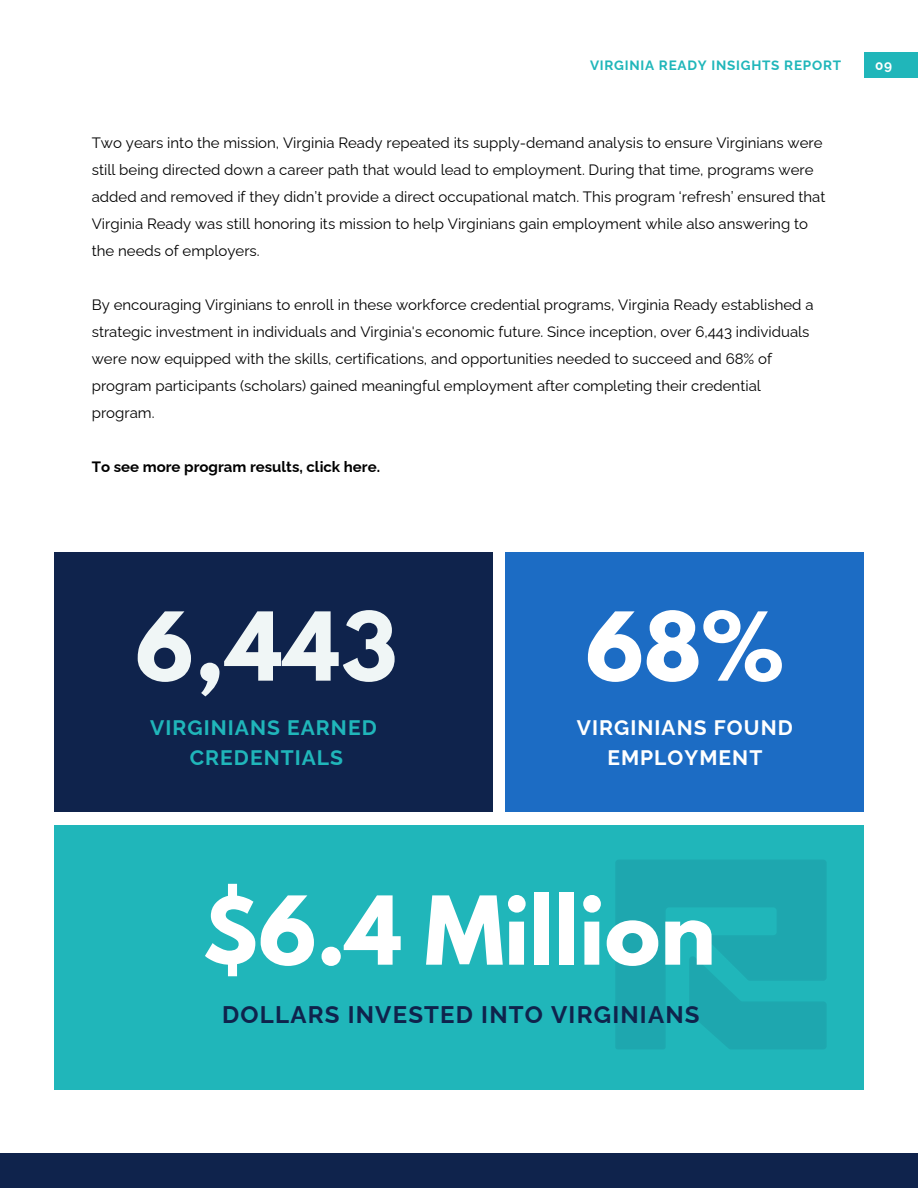
<style>
.page{position:relative;width:918px;height:1188px;background:#fff}
.page>*{position:absolute;margin:0;border:0;box-sizing:border-box;transform-origin:0 0}
.t1{font:700 84px "League Spartan";color:#fff}
.t2{font:700 84px "League Spartan";color:#f0f6f6}
.t3{font:700 24px "Raleway";letter-spacing:.05em;color:#0f234c}
.t4{font:700 21px/29.2px "Raleway";letter-spacing:.05em;color:#20b6ba;text-align:center}
.t5{font:700 21px/29.2px "Raleway";letter-spacing:.05em;color:#fff;text-align:center}
.t6{font:15px/27px "Raleway";color:#000}
.t7{font:700 15px "Raleway";color:#000}
.t8{font:700 13.5px "Raleway";letter-spacing:.055em;color:#20b6ba}
.t9{font:700 13.5px "Raleway";color:#fff}
</style>
<div class="page">
<div style="left:54px;top:825px;width:810px;height:264px;background:#20b6ba"></div>
<div style="left:54px;top:552px;width:439px;height:260px;background:#0f234c"></div>
<div style="left:506px;top:552px;width:358px;height:260px;background:#1c6cc4"></div>
<div style="left:864px;top:52px;width:54px;height:26px;background:#20b6ba"></div>
<div style="left:0;top:1153px;width:918px;height:35px;background:#0f234c"></div>
<p class="t8" style="left:590px;top:57px;width:253px">VIRGINIA READY INSIGHTS REPORT</p>
<h1 class="t9" style="left:875px;top:57px;width:18px">09</h1>
<h4 class="t6" style="left:92px;top:129px;width:735px">Two years into the mission, Virginia Ready repeated its supply-demand analysis to ensure Virginians were still being directed down a career path that would lead to employment. During that time, programs were added and removed if they didn’t provide a direct occupational match. This program ‘refresh’ ensured that Virginia Ready was still honoring its mission to help Virginians gain employment while also answering to the needs of employers.</h4>
<p class="t6" style="left:92px;top:291px;width:723px">By encouraging Virginians to enroll in these workforce credential programs, Virginia Ready established a strategic investment in individuals and Virginia's economic future. Since inception, over 6,443 individuals were now equipped with the skills, certifications, and opportunities needed to succeed and 68% of program participants (scholars) gained meaningful employment after completing their credential program.</p>
<p class="t7" style="left:92px;top:457px;width:290px">To see more program results, click here.</p>
<h5 class="t2" style="left:136px;top:605px;width:263px">6,443</h5>
<p class="t1" style="left:586px;top:605px;width:199px">68%</p>
<h3 class="t4" style="left:150px;top:713px;width:228px">VIRGINIANS EARNED<br>CREDENTIALS</h3>
<h1 class="t5" style="left:577px;top:713px;width:217px">VIRGINIANS FOUND<br>EMPLOYMENT</h1>
<h1 class="t1" style="left:202px;top:889px;width:515px">$6.4 Million</h1>
<h3 class="t3" style="left:222px;top:1000px;width:479px">DOLLARS INVESTED INTO VIRGINIANS</h3>
</div>
